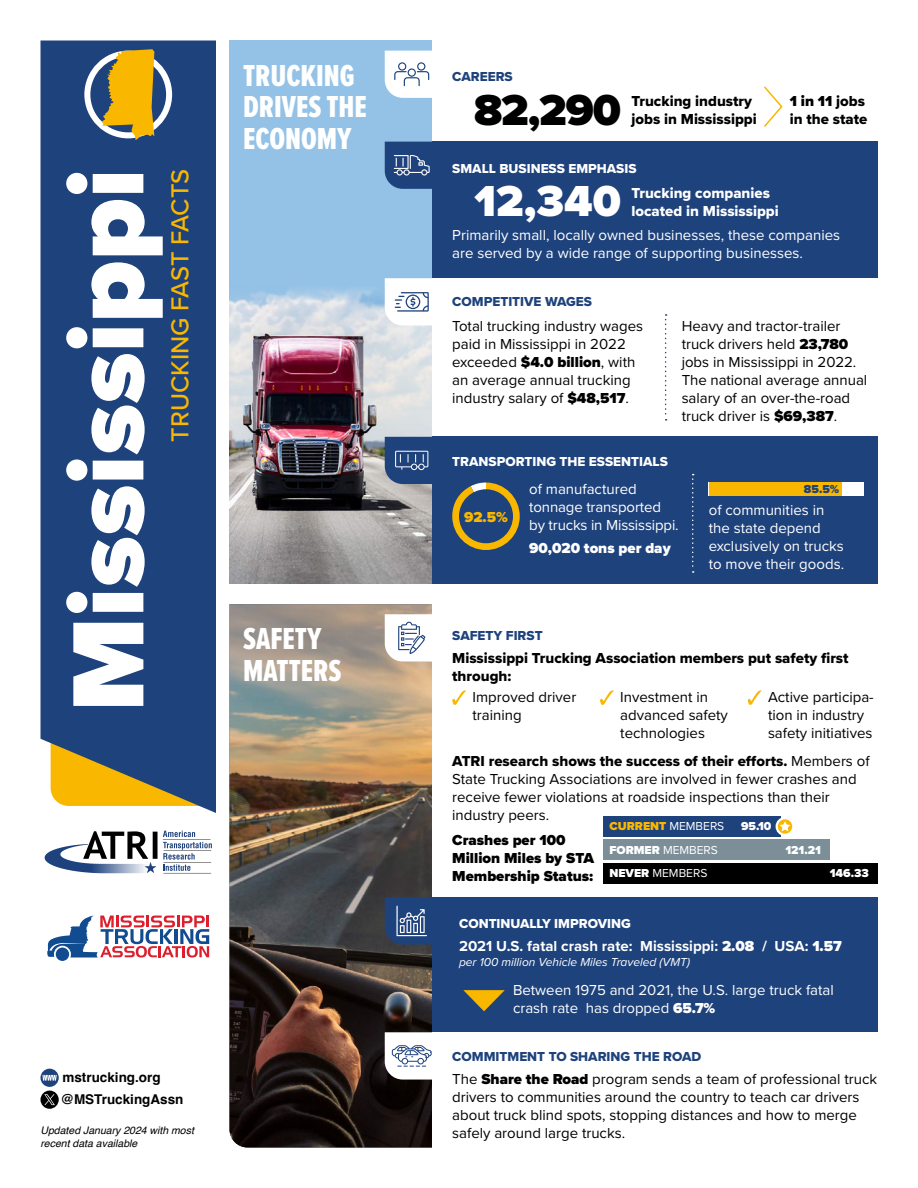
<style>
.page{position:relative;width:918px;height:1188px;background:#fff}
.page>*{position:absolute;margin:0;border:0;box-sizing:border-box;transform-origin:0 0}
.t1{font:900 105px "Proxima Nova";color:#fff}
.t2{font:900 45px "Proxima Nova";color:#000}
.t3{font:900 45px "Proxima Nova";color:#fff}
.t4{font:31.5px/31.5px "Proxima Nova Ex Cn Extrabld";color:#fff}
.t5{font:500 25.5px "Proxima Nova";color:#f9b700}
.t6{font:15px/18px "Proxima Nova";color:#000}
.t7{font:15px/18px "Proxima Nova";color:#fff}
.t8{font:15px/18px "Proxima Nova Extrabld";color:#000}
.t9{font:900 15px/18px "Proxima Nova";color:#000}
.t10{font:700 15px "Proxima Nova";color:#fff}
.t11{font:15px/18px "Proxima Nova Extrabld";color:#fff}
.t12{font:900 15px "Proxima Nova";color:#fff}
.t13{font:900 15px "Proxima Nova";color:#f9b700}
.t14{font:13.5px "Proxima Nova Extrabld";color:#fff}
.t15{font:13.5px "Proxima Nova Extrabld";color:#1e427c}
.t16{font:700 13.5px/21.9px "Helvetica";color:#000}
.t17{font:italic 12px "Proxima Nova";color:#fff}
.t18{font:12px "Proxima Nova";color:#fff}
.t19{font:900 12px "Proxima Nova";color:#fff}
.t20{font:900 12px "Proxima Nova";color:#f9b700}
.t21{font:900 12px "Proxima Nova";color:#1e427c}
.t22{font:italic 10.5px/13.5px "Helvetica";color:#000}
.s1{font-family:"Proxima Nova Extrabld";font-weight:400}
.s2{font-weight:900}
.s3{font-family:"Proxima Nova"}
.s4{font-weight:400;color:#fff}
</style>
<div class="page">
<div style="left:40px;top:41px;width:176px;height:772px;background:#1e427c"></div>
<div style="left:84px;top:51px;width:88px;height:87px;border:6px solid #fff;border-radius:50%"></div>
<hr style="left:163px;top:873px;width:48px;height:1px;background:#000">
<svg style="left:45px;top:831px;width:167px;height:42px"></svg>
<svg style="left:764px;top:86px;width:19px;height:41px"></svg>
<img style="left:230px;top:604px;width:202px;height:544px">
<div style="left:432px;top:897px;width:446px;height:135px;background:#1e427c"></div>
<div style="left:230px;top:40px;width:202px;height:544px;background:#94c2e6"></div>
<img style="left:230px;top:283px;width:202px;height:301px">
<svg style="left:665px;top:314px;width:2px;height:107px"></svg>
<div style="left:432px;top:142px;width:446px;height:136px;background:#1e427c"></div>
<div style="left:432px;top:437px;width:446px;height:147px;background:#1e427c"></div>
<svg style="left:385px;top:51px;width:47px;height:47px;background:#ebeff4"></svg>
<svg style="left:385px;top:142px;width:47px;height:47px;background:#36578b"></svg>
<svg style="left:385px;top:278px;width:47px;height:47px;background:#e7ebf1"></svg>
<svg style="left:385px;top:437px;width:47px;height:47px;background:#325286"></svg>
<svg style="left:385px;top:614px;width:47px;height:48px"></svg>
<svg style="left:692px;top:474px;width:2px;height:99px"></svg>
<svg style="left:385px;top:897px;width:47px;height:48px;background:#3b5889"></svg>
<svg style="left:385px;top:1032px;width:47px;height:48px"></svg>
<svg style="left:452px;top:690px;width:14px;height:15px"></svg>
<svg style="left:600px;top:690px;width:14px;height:15px"></svg>
<svg style="left:748px;top:690px;width:14px;height:15px"></svg>
<div style="left:603px;top:816px;width:178px;height:21px;background:#1e427c"></div>
<div style="left:603px;top:863px;width:275px;height:20px;background:#000"></div>
<svg style="left:463px;top:990px;width:42px;height:21px"></svg>
<div style="left:603px;top:840px;width:227px;height:20px;background:#7c8f99"></div>
<svg style="left:777px;top:818px;width:16px;height:17px"></svg>
<div style="left:776px;top:817px;width:18px;height:19px;border:2px solid #fff;border-radius:50%"></div>
<svg style="left:780px;top:821px;width:10px;height:10px"></svg>
<svg style="left:40px;top:1069px;width:19px;height:18px"></svg>
<svg style="left:42px;top:1075px;width:15px;height:6px"></svg>
<svg style="left:40px;top:1091px;width:19px;height:18px"></svg>
<svg style="left:44px;top:1094px;width:11px;height:11px"></svg>
<svg style="left:56px;top:948px;width:13px;height:13px"></svg>
<svg style="left:47px;top:916px;width:162px;height:42px"></svg>
<svg style="left:102px;top:49px;width:52px;height:91px;background:#cba32b"></svg>
<div style="left:709px;top:482px;width:155px;height:14px;background:#fff"></div>
<div style="left:709px;top:482px;width:132px;height:14px;background:#f9b700"></div>
<svg style="left:452px;top:483px;width:68px;height:67px"></svg>
<div style="left:459px;top:489px;width:54px;height:54px;background:#1e427c;border-radius:50%"></div>
<h1 class="t1" style="left:30px;top:712px;width:544px;rotate:-90deg">Mississippi</h1>
<h3 class="t5" style="left:161px;top:442px;width:274px;rotate:-90deg">TRUCKING FAST FACTS</h3>
<h3 class="t4" style="left:243px;top:59px;width:125px">TRUCKING<br>DRIVES THE<br>ECONOMY</h3>
<h3 class="t4" style="left:243px;top:623px;width:100px">SAFETY<br>MATTERS</h3>
<p class="t16" style="left:61px;top:1068px;width:124px">mstrucking.org @MSTruckingAssn</p>
<p class="t22" style="left:40px;top:1124px;width:155px">Updated January 2024 with most recent data available</p>
<p class="t15" style="left:452px;top:66px;width:62px">CAREERS</p>
<h2 class="t2" style="left:474px;top:76px;width:148px">82,290</h2>
<p class="t8" style="left:632px;top:92px;width:127px">Trucking industry jobs in Mississippi</p>
<p class="t9" style="left:790px;top:92px;width:77px">1 in 11 <span class="s1">jobs</span></p>
<p class="t8" style="left:790px;top:110px;width:79px">in the state</p>
<p class="t14" style="left:452px;top:158px;width:186px">SMALL BUSINESS EMPHASIS</p>
<h2 class="t3" style="left:474px;top:168px;width:148px">12,340</h2>
<p class="t11" style="left:632px;top:183px;width:149px">Trucking companies located in Mississippi</p>
<p class="t7" style="left:452px;top:226px;width:389px">Primarily small, locally owned businesses, these companies are served by a wide range of supporting businesses.</p>
<p class="t15" style="left:452px;top:292px;width:141px">COMPETITIVE WAGES</p>
<p class="t6" style="left:452px;top:316px;width:192px">Total trucking industry wages paid in Mississippi in 2022 exceeded <span class="s2">$4.0 billion</span>, with an average annual trucking industry salary of <span class="s2">$48,517</span>.</p>
<p class="t6" style="left:682px;top:316px;width:187px">Heavy and tractor-trailer truck drivers held <span class="s2">23,780 </span>jobs in Mississippi in 2022.<br>The national average annual salary of an over-the-road truck driver is <span class="s2">$69,387</span>.</p>
<p class="t14" style="left:452px;top:451px;width:217px">TRANSPORTING THE ESSENTIALS</p>
<p class="t13" style="left:464px;top:506px;width:45px">92.5%</p>
<p class="t7" style="left:529px;top:479px;width:151px">of manufactured tonnage transported by trucks in Mississippi.</p>
<p class="t12" style="left:529px;top:537px;width:143px">90,020 tons per day</p>
<p class="t15" style="left:452px;top:625px;width:92px">SAFETY FIRST</p>
<p class="t21" style="left:804px;top:480px;width:37px">85.5%</p>
<p class="t7" style="left:709px;top:500px;width:137px">of communities in the state depend exclusively on trucks to move their goods.</p>
<p class="t8" style="left:452px;top:649px;width:398px">Mississippi Trucking Association members put safety first through:</p>
<p class="t6" style="left:473px;top:687px;width:105px">Improved driver training</p>
<p class="t6" style="left:620px;top:687px;width:109px">Investment in advanced safety technologies</p>
<p class="t6" style="left:768px;top:687px;width:107px">Active participa&shy;tion in industry safety initiatives</p>
<p class="t8" style="left:452px;top:752px;width:419px">ATRI research shows the success of their efforts. <span class="s3">Members of</span></p>
<p class="t6" style="left:452px;top:770px;width:406px">State Trucking Associations are involved in fewer crashes and receive fewer violations at roadside inspections than their industry peers.</p>
<p class="t9" style="left:452px;top:831px;width:143px">Crashes per 100<br>Million Miles by STA<br>Membership Status:</p>
<p class="t20" style="left:609px;top:817px;width:116px">CURRENT <span class="s4">MEMBERS</span></p>
<p class="t19" style="left:741px;top:817px;width:32px">95.10</p>
<p class="t18" style="left:609px;top:864px;width:100px"><span class="s2">NEVER</span> MEMBERS</p>
<p class="t19" style="left:830px;top:864px;width:41px">146.33</p>
<p class="t18" style="left:609px;top:841px;width:110px"><span class="s2">FORMER</span> MEMBERS</p>
<p class="t19" style="left:785px;top:841px;width:37px">121.21</p>
<p class="t14" style="left:459px;top:913px;width:173px">CONTINUALLY IMPROVING</p>
<p class="t10" style="left:459px;top:935px;width:384px">2021 U.S. fatal crash rate: Mississippi: <span class="s2">2.08</span> / USA: <span class="s2">1.57</span></p>
<p class="t17" style="left:459px;top:953px;width:233px">per 100 million Vehicle Miles Traveled (VMT)</p>
<p class="t7" style="left:513px;top:980px;width:322px">Between 1975 and 2021, the U.S. large truck fatal crash rate has dropped <span class="s2">65.7%</span></p>
<p class="t15" style="left:452px;top:1046px;width:250px">COMMITMENT TO SHARING THE ROAD</p>
<p class="t6" style="left:452px;top:1070px;width:426px">The <span class="s2">Share the Road</span> program sends a team of professional truck drivers to communities around the country to teach car drivers about truck blind spots, stopping distances and how to merge safely around large trucks.</p>
</div>
